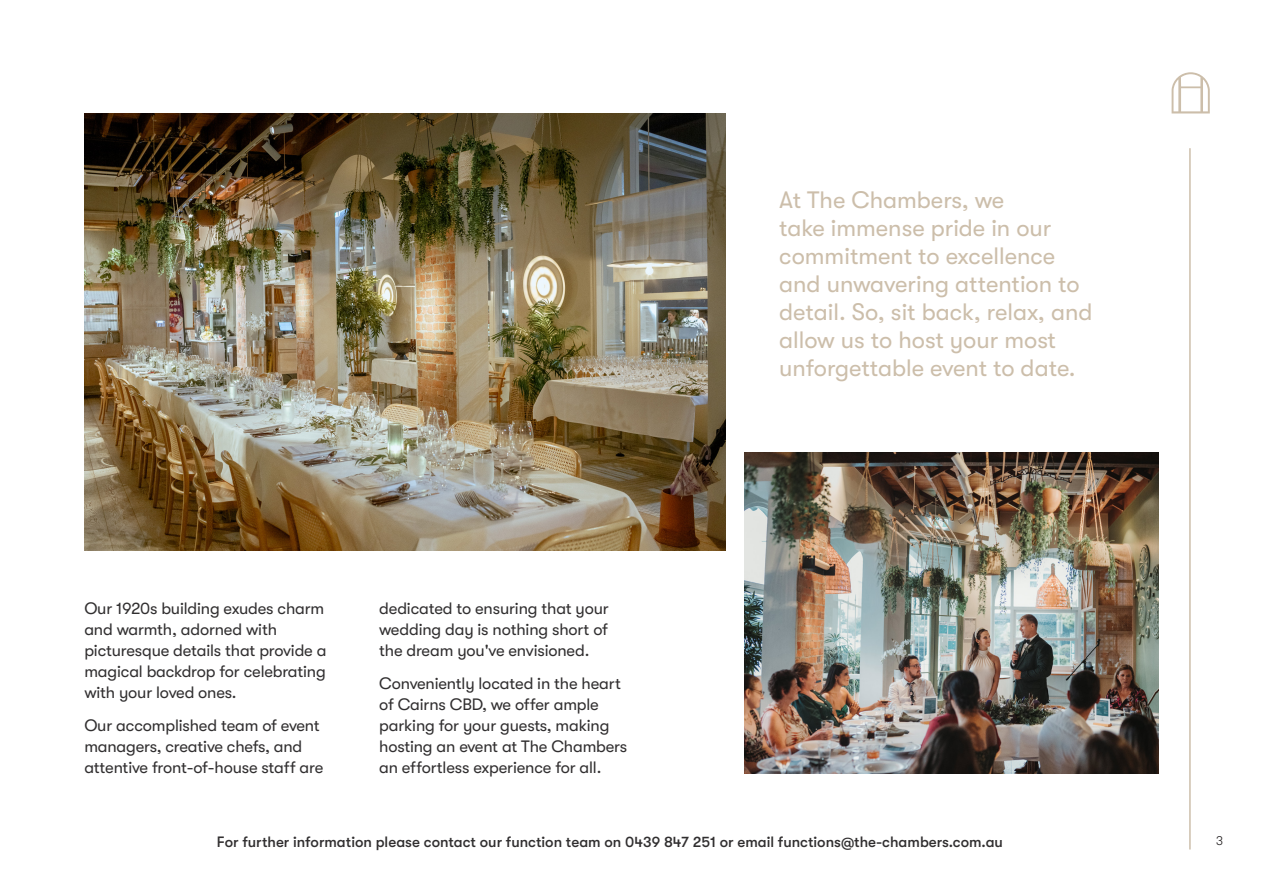
<style>
.page{position:relative;width:1263px;height:893px;background:#fff}
.page>*{position:absolute;margin:0;border:0;box-sizing:border-box;transform-origin:0 0}
.BODY{font:23.7px/28px "GT Walsheim Pro";color:#ccbeaa}
.BODY-2{font:16.5px/21px "GT Walsheim Pro";letter-spacing:-.01em;color:#312f30}
.Intro_text{font:500 15px "GT Walsheim Pro";color:#312f30}
.t1{font:300 12.45px "GT Walsheim Pro";color:#231f20}
</style>
<div class="page">
<svg style="left:1171px;top:72px;width:39px;height:41px"></svg>
<hr style="left:1189px;top:148px;width:2px;height:701px;background:#ccbeaa">
<img style="left:744px;top:453px;width:415px;height:320px">
<img style="left:84px;top:113px;width:641px;height:438px">
<p class="BODY-2" style="left:84px;top:597px;width:244px">Our 1920s building exudes charm and warmth, adorned with picturesque details that provide a magical backdrop for celebrating with your loved ones.</p>
<p class="BODY-2" style="left:84px;top:715px;width:240px">Our accomplished team of event managers, creative chefs, and attentive front-of-house staff are</p>
<p class="BODY-2" style="left:379px;top:597px;width:231px;text-align:justify">dedicated to ensuring that your wedding day is nothing short of the dream you've envisioned.</p>
<p class="BODY-2" style="left:379px;top:673px;width:250px">Conveniently located in the heart of Cairns CBD, we offer ample parking for your guests, making hosting an event at The Chambers an effortless experience for all.</p>
<p class="BODY" style="left:779px;top:186px;width:315px">At The Chambers, we<br>take immense pride in our commitment to excellence and unwavering attention to detail. So, sit back, relax, and allow us to host your most unforgettable event to date.</p>
<p class="Intro_text" style="left:217px;top:834px;width:787px">For further information please contact our function team on 0439 847 251 or email functions@the-chambers.com.au</p>
<p class="t1" style="left:1216px;top:834px;width:8px">3</p>
</div>
